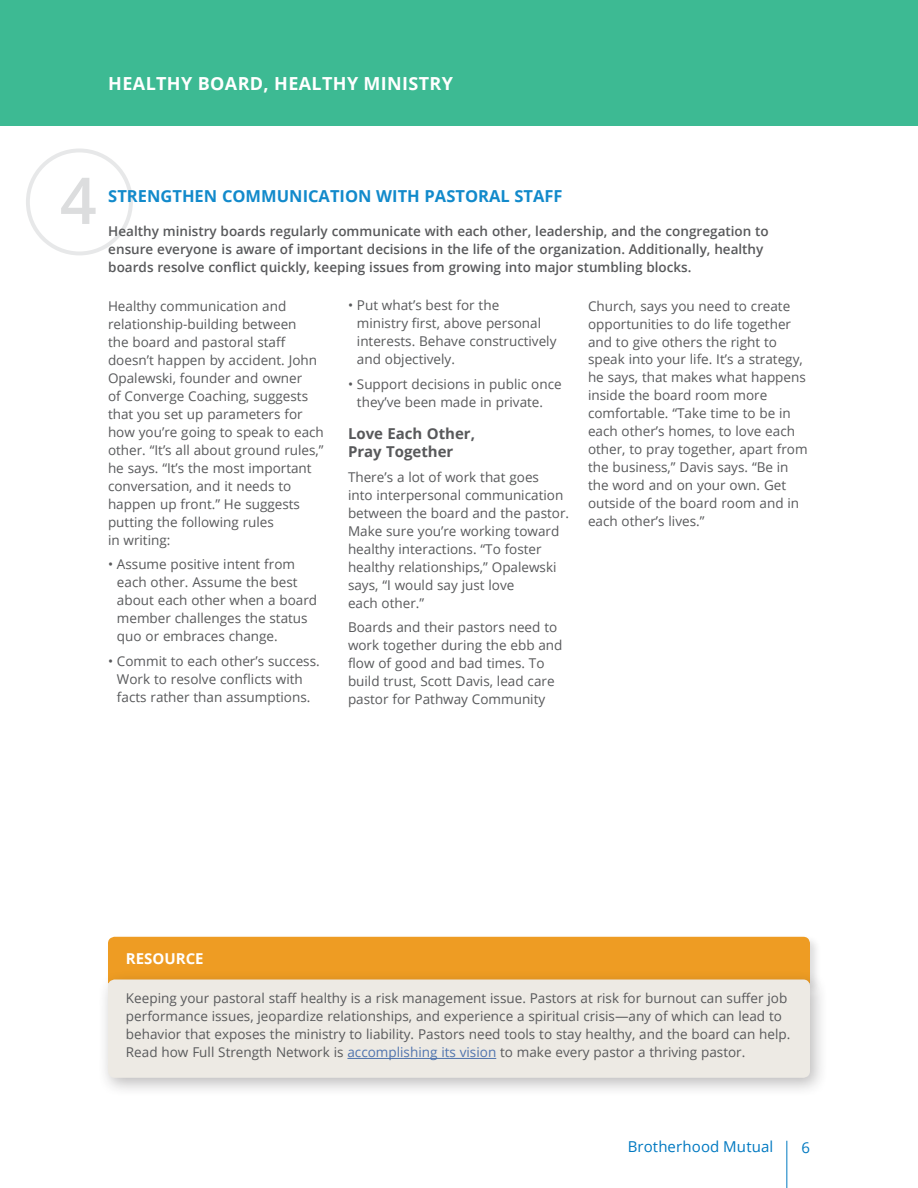
<style>
.page{position:relative;width:918px;height:1188px;background:#fff}
.page>*{position:absolute;margin:0;border:0;box-sizing:border-box;transform-origin:0 0}
.t1{font:600 64.5px "Open Sans";color:#dcddde}
.t2{font:700 18px "Open Sans";letter-spacing:.02em;color:#fff}
.t3{font:700 16.5px "Open Sans";color:#128acb}
.t4{font:700 15px/18px "Open Sans";color:#58595b}
.t5{font:15px "Open Sans";letter-spacing:.005em;color:#0079c1}
.t6{font:700 15px "Open Sans";color:#fff}
.t7{font:13.5px/18px "Open Sans";color:#58595b}
.t8{font:600 13.5px/18px "Open Sans";color:#58595b}
.s1{color:#4f73ad}
</style>
<div class="page">
<hr style="left:786px;top:1141px;width:1px;height:47px;background:#0079c1">
<div style="left:0;top:0;width:918px;height:126px;background:#3dba93"></div>
<div style="left:26px;top:148px;width:107px;height:107px;border:4px solid #dcddde;border-radius:50%"></div>
<div style="left:106px;top:934px;width:716px;height:61px;background:#231f20;opacity:.15"></div>
<div style="left:108px;top:937px;width:702px;height:33px;background:#ee9c23"></div>
<div style="left:97px;top:970px;width:732px;height:127px;background:#231f20;opacity:.3"></div>
<div style="left:108px;top:980px;width:702px;height:98px;background:#edeae4;border-radius:7px"></div>
<hr style="left:347px;top:1058px;width:149px;height:1px;background:#4f73ad">
<h2 class="t2" style="left:108px;top:71px;width:346px">HEALTHY BOARD, HEALTHY MINISTRY</h2>
<h1 class="t1" style="left:60px;top:156px;width:38px">4</h1>
<p class="t3" style="left:108px;top:184px;width:456px">STRENGTHEN COMMUNICATION WITH PASTORAL STAFF</p>
<p class="t8" style="left:108px;top:222px;width:662px">Healthy ministry boards regularly communicate with each other, leadership, and the congregation to ensure everyone is aware of important decisions in the life of the organization. Additionally, healthy boards resolve conflict quickly, keeping issues from growing into major stumbling blocks.</p>
<p class="t7" style="left:108px;top:296px;width:217px">Healthy communication and relationship-building between<br>the board and pastoral staff doesn’t happen by accident. John<br>Opalewski, founder and owner<br>of Converge Coaching, suggests that you set up parameters for how you’re going to speak to each other. “It’s all about ground rules,” he says. “It’s the most important conversation, and it needs to happen up front.” He suggests putting the following rules<br>in writing:</p>
<p class="t7" style="left:117px;top:555px;width:202px;text-indent:-9px">• Assume positive intent from each other. Assume the best about each other when a board member challenges the status quo or embraces change.</p>
<p class="t7" style="left:108px;top:652px;width:213px;text-align:center">• Commit to each other’s success.<br>Work to resolve conflicts with facts rather than assumptions.</p>
<p class="t7" style="left:357px;top:296px;width:201px;text-indent:-9px">• Put what’s best for the<br>ministry first, above personal interests. Behave constructively and objectively.</p>
<p class="t7" style="left:357px;top:375px;width:206px;text-indent:-9px">• Support decisions in public once they’ve been made in private.</p>
<p class="t4" style="left:348px;top:424px;width:129px">Love Each Other,<br>Pray Together</p>
<p class="t7" style="left:348px;top:467px;width:223px">There’s a lot of work that goes<br>into interpersonal communication between the board and the pastor.<br>Make sure you’re working toward healthy interactions. “To foster healthy relationships,” Opalewski says, “I would say just love<br>each other.”</p>
<p class="t7" style="left:348px;top:618px;width:216px">Boards and their pastors need to work together during the ebb and flow of good and bad times. To build trust, Scott Davis, lead care pastor for Pathway Community</p>
<p class="t7" style="left:588px;top:296px;width:221px">Church, says you need to create opportunities to do life together and to give others the right to speak into your life. It’s a strategy, he says, that makes what happens inside the board room more comfortable. “Take time to be in each other’s homes, to love each other, to pray together, apart from the business,” Davis says. “Be in the word and on your own. Get outside of the board room and in each other’s lives.”</p>
<p class="t6" style="left:126px;top:948px;width:79px">RESOURCE</p>
<p class="t7" style="left:126px;top:989px;width:666px">Keeping your pastoral staff healthy is a risk management issue. Pastors at risk for burnout can suffer job performance issues, jeopardize relationships, and experience a spiritual crisis—any of which can lead to behavior that exposes the ministry to liability. Pastors need tools to stay healthy, and the board can help.<br>Read how Full Strength Network is <span class="s1">accomplishing its vision</span> to make every pastor a thriving pastor.</p>
<p class="t5" style="left:628px;top:1137px;width:147px">Brotherhood Mutual</p>
<p class="t5" style="left:801px;top:1137px;width:10px">6</p>
</div>
